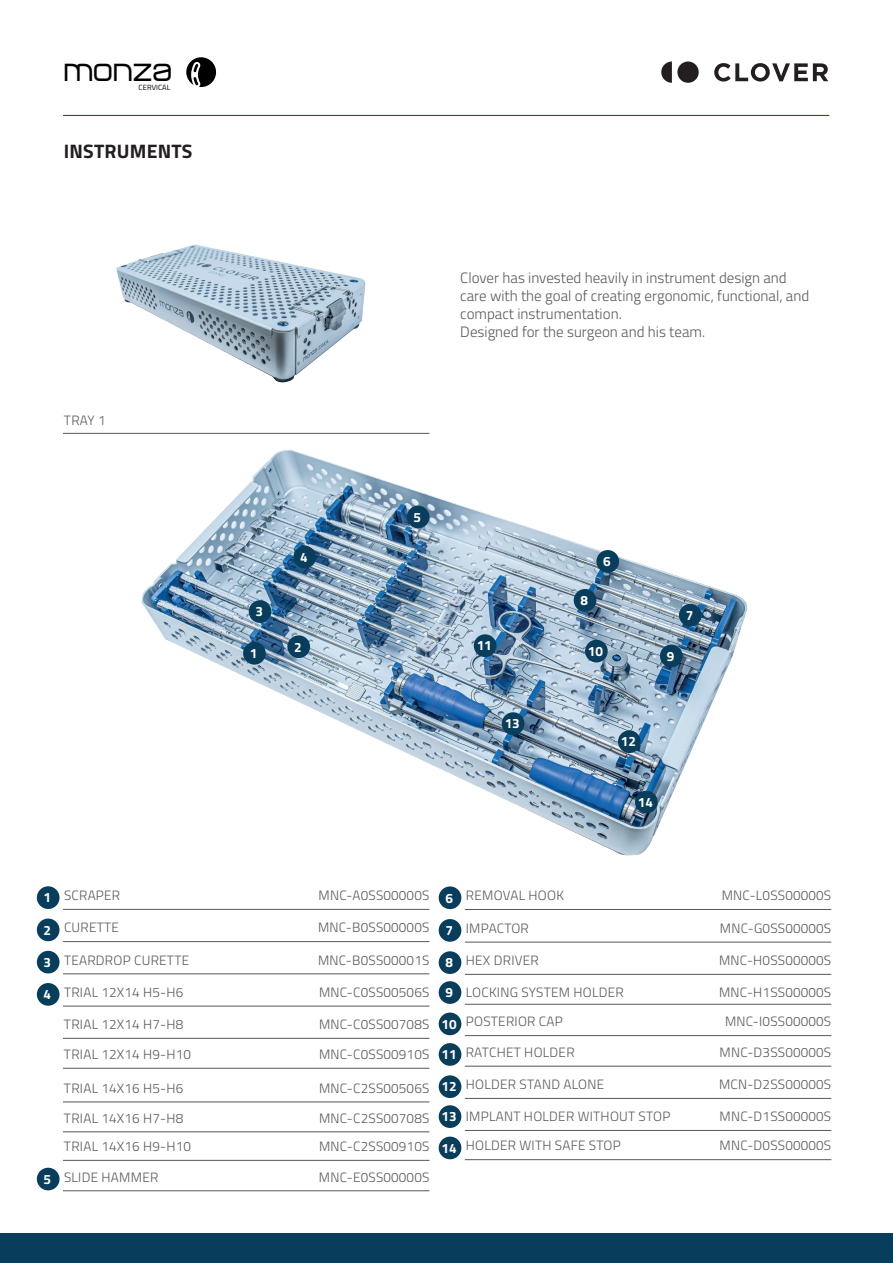
<style>
.page{position:relative;width:893px;height:1263px;background:#fff}
.page>*{position:absolute;margin:0;border:0;box-sizing:border-box;transform-origin:0 0}
.t1{font:33.75px "Not Just Groovy";color:#000001}
.t2{font:700 19.5px "Titillium";letter-spacing:.01em;color:#231f20}
.t3{font:300 15px/18px "Titillium";color:#57585a}
.t4{font:300 13.5px/29.1px "Titillium";letter-spacing:.015em;color:#57585a}
.t5{font:700 13.5px "Titillium";color:#fff}
.t6{font:7.5px "Titillium";letter-spacing:.015em;color:#000001}
.s1{font-weight:700;color:#fff}
</style>
<div class="page">
<div style="left:0;top:1233px;width:893px;height:30px;background:#083d5c"></div>
<hr style="left:63px;top:115px;width:766px;height:1px;background:#083d5c">
<svg style="left:661px;top:62px;width:38px;height:21px"></svg>
<svg style="left:714px;top:63px;width:114px;height:19px"></svg>
<svg style="left:186px;top:57px;width:30px;height:30px"></svg>
<img style="left:116px;top:244px;width:250px;height:139px">
<img style="left:63px;top:432px;width:685px;height:474px">
<hr style="left:63px;top:433px;width:366px;height:1px;background:#57585a">
<div style="left:243px;top:642px;width:23px;height:23px;background:#083d5c;border-radius:50%"></div>
<hr style="left:63px;top:909px;width:366px;height:1px;background:#57585a">
<div style="left:37px;top:886px;width:23px;height:23px;background:#083d5c;border-radius:50%"></div>
<hr style="left:63px;top:941px;width:366px;height:1px;background:#57585a">
<div style="left:37px;top:918px;width:23px;height:23px;background:#083d5c;border-radius:50%"></div>
<hr style="left:63px;top:973px;width:366px;height:1px;background:#57585a">
<div style="left:37px;top:951px;width:23px;height:22px;background:#083d5c;border-radius:50%"></div>
<hr style="left:63px;top:1006px;width:366px;height:1px;background:#57585a">
<div style="left:37px;top:983px;width:23px;height:23px;background:#083d5c;border-radius:50%"></div>
<hr style="left:63px;top:1038px;width:366px;height:1px;background:#57585a">
<hr style="left:63px;top:1068px;width:366px;height:1px;background:#57585a">
<hr style="left:63px;top:1190px;width:366px;height:1px;background:#57585a">
<div style="left:37px;top:1168px;width:23px;height:22px;background:#083d5c;border-radius:50%"></div>
<hr style="left:465px;top:909px;width:366px;height:1px;background:#57585a">
<div style="left:439px;top:886px;width:22px;height:23px;background:#083d5c;border-radius:50%"></div>
<hr style="left:465px;top:942px;width:366px;height:1px;background:#57585a">
<div style="left:439px;top:919px;width:22px;height:23px;background:#083d5c;border-radius:50%"></div>
<hr style="left:465px;top:974px;width:366px;height:1px;background:#57585a">
<div style="left:439px;top:951px;width:22px;height:23px;background:#083d5c;border-radius:50%"></div>
<hr style="left:465px;top:1004px;width:366px;height:1px;background:#57585a">
<div style="left:439px;top:981px;width:22px;height:23px;background:#083d5c;border-radius:50%"></div>
<hr style="left:465px;top:1035px;width:366px;height:1px;background:#57585a">
<div style="left:439px;top:1012px;width:22px;height:23px;background:#083d5c;border-radius:50%"></div>
<div style="left:287px;top:635px;width:23px;height:23px;background:#083d5c;border-radius:50%"></div>
<div style="left:249px;top:600px;width:22px;height:23px;background:#083d5c;border-radius:50%"></div>
<div style="left:293px;top:546px;width:23px;height:22px;background:#083d5c;border-radius:50%"></div>
<div style="left:407px;top:506px;width:22px;height:22px;background:#083d5c;border-radius:50%"></div>
<div style="left:596px;top:550px;width:23px;height:23px;background:#083d5c;border-radius:50%"></div>
<div style="left:679px;top:604px;width:23px;height:22px;background:#083d5c;border-radius:50%"></div>
<div style="left:574px;top:589px;width:22px;height:23px;background:#083d5c;border-radius:50%"></div>
<div style="left:660px;top:645px;width:23px;height:22px;background:#083d5c;border-radius:50%"></div>
<div style="left:585px;top:640px;width:23px;height:22px;background:#083d5c;border-radius:50%"></div>
<div style="left:474px;top:634px;width:22px;height:23px;background:#083d5c;border-radius:50%"></div>
<div style="left:618px;top:730px;width:23px;height:23px;background:#083d5c;border-radius:50%"></div>
<div style="left:502px;top:712px;width:22px;height:23px;background:#083d5c;border-radius:50%"></div>
<div style="left:635px;top:791px;width:23px;height:22px;background:#083d5c;border-radius:50%"></div>
<hr style="left:63px;top:1101px;width:366px;height:1px;background:#57585a">
<hr style="left:63px;top:1131px;width:366px;height:1px;background:#57585a">
<hr style="left:63px;top:1160px;width:366px;height:1px;background:#57585a">
<hr style="left:465px;top:1066px;width:366px;height:1px;background:#57585a">
<div style="left:439px;top:1043px;width:22px;height:23px;background:#083d5c;border-radius:50%"></div>
<hr style="left:465px;top:1098px;width:366px;height:1px;background:#57585a">
<div style="left:439px;top:1075px;width:22px;height:23px;background:#083d5c;border-radius:50%"></div>
<hr style="left:465px;top:1130px;width:366px;height:1px;background:#57585a">
<div style="left:439px;top:1105px;width:22px;height:23px;background:#083d5c;border-radius:50%"></div>
<hr style="left:465px;top:1159px;width:366px;height:1px;background:#57585a">
<div style="left:439px;top:1136px;width:22px;height:23px;background:#083d5c;border-radius:50%"></div>
<h1 class="t1" style="left:64px;top:49px;width:110px">monza</h1>
<p class="t6" style="left:139px;top:82px;width:33px">CERVICAL</p>
<h2 class="t2" style="left:64px;top:137px;width:130px">INSTRUMENTS</h2>
<p class="t4" style="left:64px;top:405px;width:43px">TRAY 1</p>
<p class="t3" style="left:460px;top:268px;width:350px">Clover has invested heavily in instrument design and care with the goal of creating ergonomic, functional, and compact instrumentation.<br>Designed for the surgeon and his team.</p>
<p class="t5" style="left:255px;top:601px;width:9px">3</p>
<p class="t5" style="left:250px;top:643px;width:9px">1</p>
<p class="t5" style="left:300px;top:547px;width:9px">4</p>
<p class="t5" style="left:294px;top:636px;width:9px">2</p>
<p class="t5" style="left:413px;top:507px;width:9px">5</p>
<p class="t5" style="left:477px;top:635px;width:17px">11</p>
<p class="t5" style="left:505px;top:713px;width:17px">13</p>
<p class="t5" style="left:580px;top:590px;width:9px">8</p>
<p class="t5" style="left:603px;top:551px;width:9px">6</p>
<p class="t5" style="left:588px;top:641px;width:17px">10</p>
<p class="t5" style="left:667px;top:646px;width:9px">9</p>
<p class="t5" style="left:686px;top:605px;width:9px">7</p>
<p class="t5" style="left:621px;top:731px;width:17px">12</p>
<p class="t5" style="left:638px;top:792px;width:17px">14</p>
<p class="t4" style="left:44px;top:880px;width:78px"><span class="s1">1</span> SCRAPER</p>
<p class="t4" style="left:318px;top:880px;width:112px">MNC-A0SS00000S</p>
<p class="t4" style="left:44px;top:912px;width:77px"><span class="s1">2</span> CURETTE</p>
<p class="t4" style="left:318px;top:912px;width:113px">MNC-B0SS00000S</p>
<p class="t4" style="left:44px;top:945px;width:147px"><span class="s1">3</span> TEARDROP CURETTE</p>
<p class="t4" style="left:318px;top:945px;width:113px">MNC-B0SS00001S</p>
<p class="t4" style="left:44px;top:977px;width:141px"><span class="s1">4</span> TRIAL 12X14 H5-H6</p>
<p class="t4" style="left:319px;top:977px;width:112px">MNC-C0SS00506S</p>
<p class="t4" style="left:64px;top:1009px;width:121px">TRIAL 12X14 H7-H8</p>
<p class="t4" style="left:319px;top:1009px;width:112px">MNC-C0SS00708S</p>
<p class="t4" style="left:64px;top:1039px;width:128px">TRIAL 12X14 H9-H10</p>
<p class="t4" style="left:319px;top:1039px;width:112px">MNC-C0SS00910S</p>
<p class="t4" style="left:64px;top:1073px;width:121px">TRIAL 14X16 H5-H6</p>
<p class="t4" style="left:319px;top:1073px;width:112px">MNC-C2SS00506S</p>
<p class="t4" style="left:64px;top:1103px;width:121px">TRIAL 14X16 H7-H8</p>
<p class="t4" style="left:319px;top:1103px;width:112px">MNC-C2SS00708S</p>
<p class="t4" style="left:64px;top:1131px;width:128px">TRIAL 14X16 H9-H10</p>
<p class="t4" style="left:319px;top:1131px;width:112px">MNC-C2SS00910S</p>
<p class="t4" style="left:44px;top:1162px;width:116px"><span class="s1">5</span> SLIDE HAMMER</p>
<p class="t4" style="left:319px;top:1162px;width:112px">MNC-E0SS00000S</p>
<p class="t4" style="left:445px;top:880px;width:120px"><span class="s1">6</span> REMOVAL HOOK</p>
<p class="t4" style="left:722px;top:880px;width:111px">MNC-L0SS00000S</p>
<p class="t4" style="left:445px;top:913px;width:85px"><span class="s1">7</span> IMPACTOR</p>
<p class="t4" style="left:720px;top:913px;width:113px">MNC-G0SS00000S</p>
<p class="t4" style="left:445px;top:945px;width:95px"><span class="s1">8</span> HEX DRIVER</p>
<p class="t4" style="left:719px;top:945px;width:114px">MNC-H0SS00000S</p>
<p class="t4" style="left:442px;top:977px;width:123px"><span class="s1">9<br>10</span> POSTERIOR CAP</p>
<p class="t4" style="left:466px;top:977px;width:159px">LOCKING SYSTEM HOLDER</p>
<p class="t4" style="left:719px;top:977px;width:114px">MNC-H1SS00000S</p>
<p class="t4" style="left:725px;top:1006px;width:108px">MNC-I0SS00000S</p>
<p class="t4" style="left:442px;top:1037px;width:134px"><span class="s1">11</span> RATCHET HOLDER</p>
<p class="t4" style="left:719px;top:1037px;width:113px">MNC-D3SS00000S</p>
<p class="t4" style="left:442px;top:1069px;width:164px"><span class="s1">12</span> HOLDER STAND ALONE</p>
<p class="t4" style="left:719px;top:1069px;width:114px">MCN-D2SS00000S</p>
<p class="t4" style="left:442px;top:1101px;width:181px"><span class="s1">13<br>14</span> HOLDER WITH SAFE STOP</p>
<p class="t4" style="left:466px;top:1101px;width:206px">IMPLANT HOLDER WITHOUT STOP</p>
<p class="t4" style="left:719px;top:1101px;width:113px">MNC-D1SS00000S</p>
<p class="t4" style="left:719px;top:1130px;width:113px">MNC-D0SS00000S</p>
</div>
